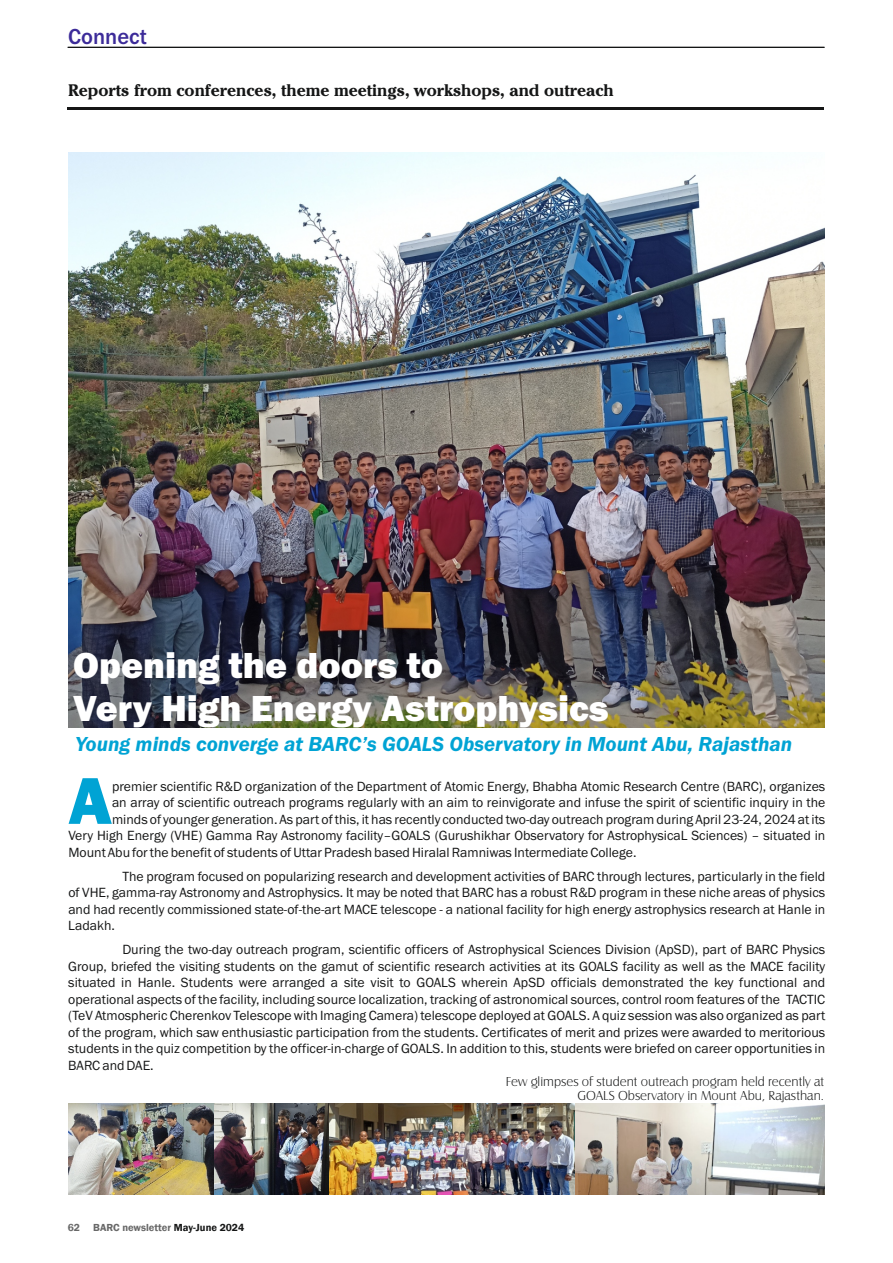
<style>
.page{position:relative;width:893px;height:1263px;background:#fff}
.page>*{position:absolute;margin:0;border:0;box-sizing:border-box;transform-origin:0 0}
.t1{font:800 68.4px "Franklin Gothic";color:#00a3d4}
.t2{font:800 37.5px/42.5px "Franklin Gothic";color:#fff}
.t3{font:500 22.5px "Franklin Gothic";color:#3c2b99}
.t4{font:italic 600 21px "Franklin Gothic";color:#00a3d4}
.t5{font:700 16.5px "Cheltenham IT Cby BT";color:#151616}
.t6{font:13.8px/16.5px "Franklin Gothic";color:#151616;text-align:justify}
.t7{font:13.5px/14.4px "Castle T Ligh";color:#151616;text-align:right}
.t8{font:10.5px "Franklin Gothic Demi";color:#686868}
.s1{color:#151616}
</style>
<div class="page">
<hr style="left:68px;top:107px;width:756px;height:2px;background:#151616">
<div style="left:68px;top:47px;width:757px;height:1px;background:#3c2b99;border:1px solid #151616"></div>
<img style="left:68px;top:152px;width:757px;height:575px">
<img style="left:69px;top:1103px;width:755px;height:91px">
<h3 class="t3" style="left:68px;top:28px;width:80px">Connect</h3>
<p class="t5" style="left:68px;top:83px;width:547px">Reports from conferences, theme meetings, workshops, and outreach</p>
<h2 class="t2" style="left:73px;top:647px;width:537px">Opening the doors to<br>Very High Energy Astrophysics</h2>
<h3 class="t4" style="left:75px;top:736px;width:718px">Young minds converge at BARC’s GOALS Observatory in Mount Abu, Rajasthan</h3>
<h1 class="t1" style="left:68px;top:776px;width:45px">A</h1>
<p class="t6" style="left:112px;top:779px;width:715px">premier scientific R&amp;D organization of the Department of Atomic Energy, Bhabha Atomic Research Centre (BARC), organizes</p>
<p class="t6" style="left:112px;top:795px;width:715px">an array of scientific outreach programs regularly with an aim to reinvigorate and infuse the spirit of scientific inquiry in the</p>
<p class="t6" style="left:112px;top:812px;width:715px">minds of younger generation. As part of this, it has recently conducted two-day outreach program during April 23-24, 2024 at its</p>
<p class="t6" style="left:68px;top:828px;width:758px">Very High Energy (VHE) Gamma Ray Astronomy facility–GOALS (Gurushikhar Observatory for AstrophysicaL Sciences) – situated in</p>
<p class="t6" style="left:68px;top:845px;width:570px">Mount Abu for the benefit of students of Uttar Pradesh based Hiralal Ramniwas Intermediate College.</p>
<p class="t6" style="left:68px;top:869px;width:758px;text-indent:54px">The program focused on popularizing research and development activities of BARC through lectures, particularly in the field of VHE, gamma-ray Astronomy and Astrophysics. It may be noted that BARC has a robust R&amp;D program in these niche areas of physics and had recently commissioned state-of-the-art MACE telescope - a national facility for high energy astrophysics research at Hanle in Ladakh.</p>
<p class="t6" style="left:68px;top:942px;width:758px;text-indent:54px">During the two-day outreach program, scientific officers of Astrophysical Sciences Division (ApSD), part of BARC Physics Group, briefed the visiting students on the gamut of scientific research activities at its GOALS facility as well as the MACE facility situated in Hanle. Students were arranged a site visit to GOALS wherein ApSD officials demonstrated the key functional and operational aspects of the facility, including source localization, tracking of astronomical sources, control room features of the TACTIC (TeV Atmospheric Cherenkov Telescope with Imaging Camera) telescope deployed at GOALS. A quiz session was also organized as part of the program, which saw enthusiastic participation from the students. Certificates of merit and prizes were awarded to meritorious students in the quiz competition by the officer-in-charge of GOALS. In addition to this, students were briefed on career opportunities in BARC and DAE.</p>
<p class="t8" style="left:68px;top:1221px;width:14px">62</p>
<p class="t8" style="left:93px;top:1221px;width:153px">BARC newsletter <span class="s1">May-June 2024</span></p>
<p class="t7" style="left:506px;top:1074px;width:320px">Few glimpses of student outreach program held recently at<br>GOALS Observatory in Mount Abu, Rajasthan.</p>
</div>
